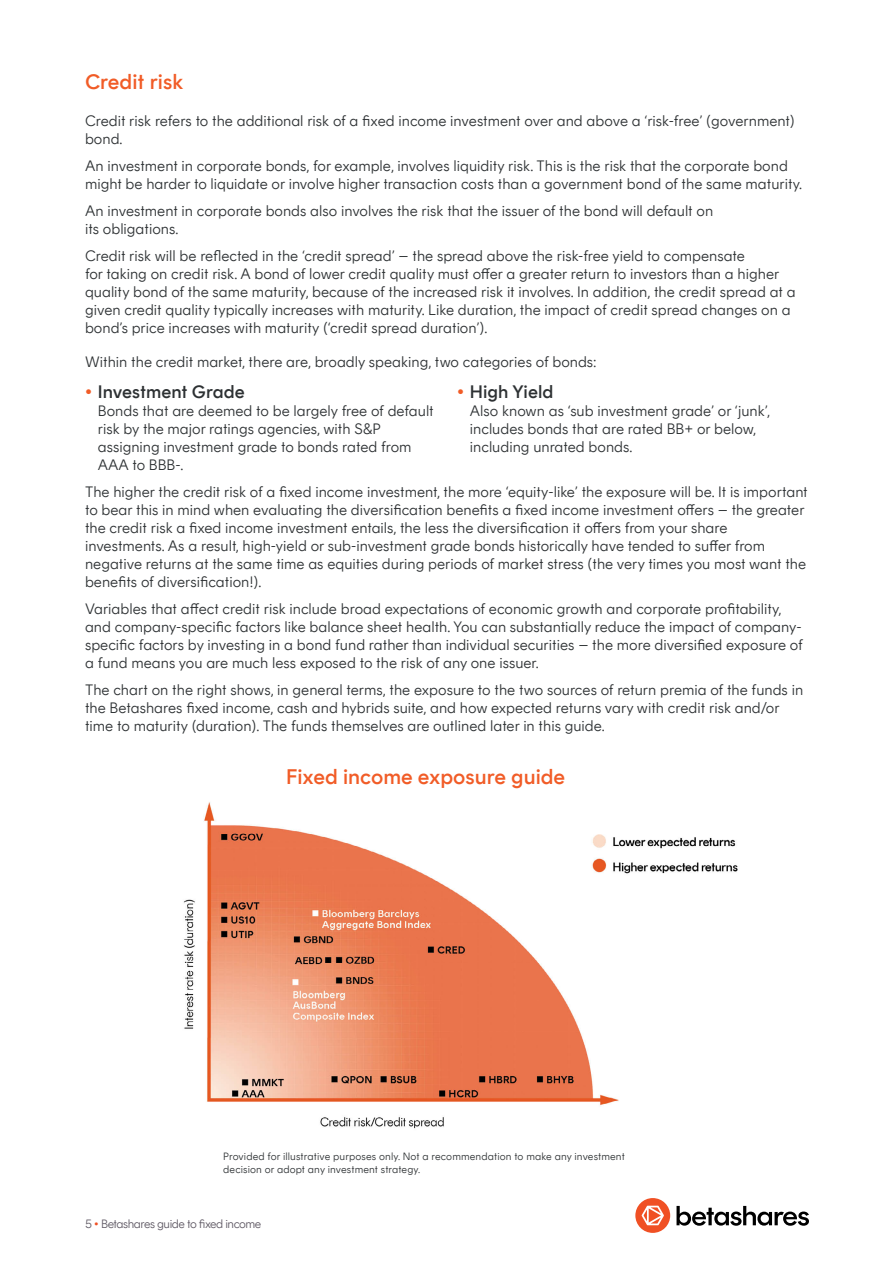
<style>
.page{position:relative;width:893px;height:1263px;background:#fff}
.page>*{position:absolute;margin:0;border:0;box-sizing:border-box;transform-origin:0 0}
.t1{font:500 21px "Rund Text";color:#f15c27}
.t2{font:500 18px "Rund Text";color:#2d3133}
.t3{font:300 15px/18px "Rund Text";color:#2d3133}
.t4{font:300 12px "Rund Text";letter-spacing:-.04em;color:#5f5964}
.t5{font:300 10.5px/12.6px "Rund Text";letter-spacing:.01em;color:#2d3133}
.s1{color:#f15c27}
.s2{color:#f05024}
</style>
<div class="page">
<img style="left:183px;top:802px;width:555px;height:327px">
<div style="left:635px;top:1198px;width:35px;height:35px;background:#f05024;border-radius:50%"></div>
<svg style="left:642px;top:1206px;width:22px;height:19px"></svg>
<svg style="left:676px;top:1206px;width:133px;height:20px"></svg>
<h1 class="t1" style="left:85px;top:69px;width:100px">Credit risk</h1>
<p class="t3" style="left:85px;top:112px;width:711px">Credit risk refers to the additional risk of a fixed income investment over and above a ‘risk-free’ (government) bond.</p>
<p class="t3" style="left:85px;top:157px;width:719px">An investment in corporate bonds, for example, involves liquidity risk. This is the risk that the corporate bond might be harder to liquidate or involve higher transaction costs than a government bond of the same maturity.</p>
<p class="t3" style="left:85px;top:202px;width:630px">An investment in corporate bonds also involves the risk that the issuer of the bond will default on its obligations.</p>
<p class="t3" style="left:85px;top:247px;width:712px">Credit risk will be reflected in the ‘credit spread’ – the spread above the risk-free yield to compensate<br>for taking on credit risk. A bond of lower credit quality must offer a greater return to investors than a higher quality bond of the same maturity, because of the increased risk it involves. In addition, the credit spread at a given credit quality typically increases with maturity. Like duration, the impact of credit spread changes on a bond’s price increases with maturity (‘credit spread duration’).</p>
<p class="t3" style="left:85px;top:353px;width:513px">Within the credit market, there are, broadly speaking, two categories of bonds:</p>
<p class="t2" style="left:85px;top:381px;width:161px"><span class="s1">•</span> Investment Grade</p>
<p class="t3" style="left:98px;top:402px;width:338px">Bonds that are deemed to be largely free of default risk by the major ratings agencies, with S&amp;P assigning investment grade to bonds rated from AAA to BBB-.</p>
<p class="t2" style="left:457px;top:381px;width:98px"><span class="s1">•</span> High Yield</p>
<p class="t3" style="left:470px;top:402px;width:302px">Also known as ‘sub investment grade’ or ‘junk’, includes bonds that are rated BB+ or below, including unrated bonds.</p>
<p class="t3" style="left:85px;top:483px;width:724px">The higher the credit risk of a fixed income investment, the more ‘equity-like’ the exposure will be. It is important to bear this in mind when evaluating the diversification benefits a fixed income investment offers – the greater the credit risk a fixed income investment entails, the less the diversification it offers from your share investments. As a result, high-yield or sub-investment grade bonds historically have tended to suffer from negative returns at the same time as equities during periods of market stress (the very times you most want the benefits of diversification!).</p>
<p class="t3" style="left:85px;top:600px;width:719px">Variables that affect credit risk include broad expectations of economic growth and corporate profitability, and company-specific factors like balance sheet health. You can substantially reduce the impact of company&shy;specific factors by investing in a bond fund rather than individual securities – the more diversified exposure of a fund means you are much less exposed to the risk of any one issuer.</p>
<p class="t3" style="left:85px;top:681px;width:720px">The chart on the right shows, in general terms, the exposure to the two sources of return premia of the funds in the Betashares fixed income, cash and hybrids suite, and how expected returns vary with credit risk and/or time to maturity (duration). The funds themselves are outlined later in this guide.</p>
<h1 class="t1" style="left:286px;top:765px;width:281px">Fixed income exposure guide</h1>
<p class="t5" style="left:223px;top:1150px;width:403px">Provided for illustrative purposes only. Not a recommendation to make any investment decision or adopt any investment strategy.</p>
<p class="t4" style="left:85px;top:1217px;width:178px">5 <span class="s2">•</span> Betashares guide to fixed income</p>
</div>
